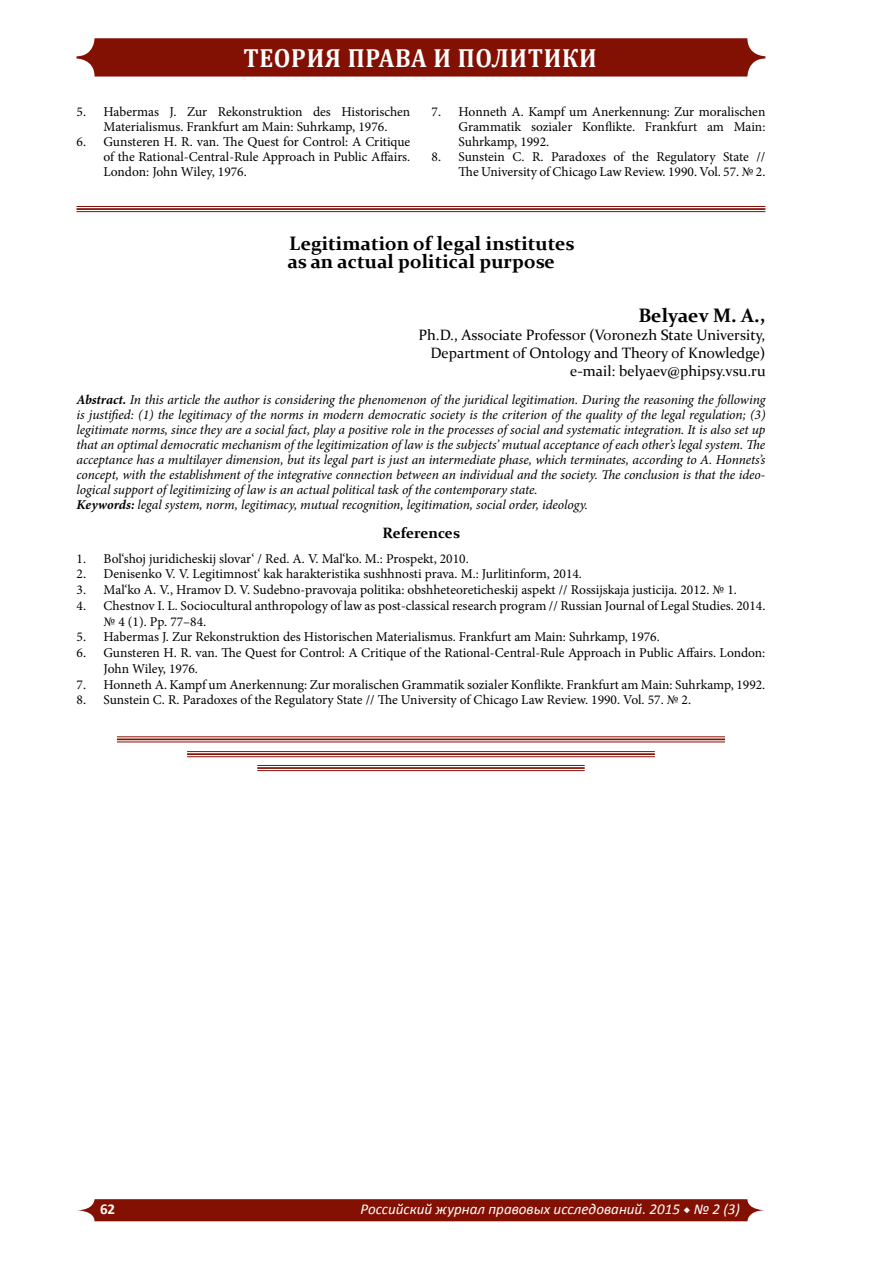
<style>
.page{position:relative;width:893px;height:1263px;background:#fff}
.page>*{position:absolute;margin:0;border:0;box-sizing:border-box;transform-origin:0 0}
.t1{font:700 26.4px "Cambria";letter-spacing:.03em;color:#fff;scale:.91 1}
.t2{font:700 19.5px/18px "Constantia";color:#000}
.t3{font:15px/18px "Constantia";color:#000;text-align:right}
.t4{font:italic 15px "Calibri";color:#fff}
.t5{font:700 15px "Constantia";color:#000}
.t6{font:700 15px "Calibri";color:#fff}
.t7{font:13.5px/15px "Minion Pro";color:#000;text-align:justify}
.t8{font:italic 13.5px/15px "Minion Pro";letter-spacing:-.01em;color:#000}
.s1{font-weight:700}
.s2{font-family:"Minion Pro"}
</style>
<div class="page">
<div style="left:77px;top:38px;width:688px;height:39px;background:#821003;border-radius:18px"></div>
<svg style="left:77px;top:1199px;width:688px;height:22px;background:#881b0f"></svg>
<hr style="left:77px;top:206px;width:688px;height:1px;background:#821003">
<hr style="left:77px;top:208px;width:688px;height:2px;background:#821003">
<hr style="left:77px;top:211px;width:688px;height:1px;background:#821003">
<hr style="left:117px;top:741px;width:608px;height:1px;background:#821003">
<hr style="left:117px;top:738px;width:608px;height:2px;background:#821003">
<hr style="left:117px;top:736px;width:608px;height:1px;background:#821003">
<hr style="left:187px;top:756px;width:468px;height:1px;background:#821003">
<hr style="left:187px;top:753px;width:468px;height:2px;background:#821003">
<hr style="left:187px;top:751px;width:468px;height:1px;background:#821003">
<hr style="left:257px;top:770px;width:328px;height:1px;background:#821003">
<hr style="left:257px;top:767px;width:328px;height:2px;background:#821003">
<hr style="left:257px;top:765px;width:328px;height:1px;background:#821003">
<h1 class="t1" style="left:243px;top:39px;width:390px">ТЕОРИЯ ПРАВА И ПОЛИТИКИ</h1>
<p class="t7" style="left:77px;top:104px;width:335px;text-align:center">5. Habermas J. Zur Rekonstruktion des Historischen<br>Materialismus. Frankfurt am Main: Suhrkamp, 1976.</p>
<p class="t7" style="left:104px;top:134px;width:308px;text-indent:-27px">6. Gunsteren H. R. van. The Quest for Control: A Critique of the Rational-Central-Rule Approach in Public Affairs.<br>London: John Wiley, 1976.</p>
<p class="t7" style="left:459px;top:104px;width:308px;text-indent:-27px">7. Honneth A. Kampf um Anerkennung: Zur moralischen Grammatik sozialer Konflikte. Frankfurt am Main:<br>Suhrkamp, 1992.</p>
<p class="t7" style="left:432px;top:149px;width:335px;text-align:right">8. Sunstein C. R. Paradoxes of the Regulatory State //<br>The University of Chicago Law Review. 1990. Vol. 57. № 2.</p>
<h2 class="t2" style="left:287px;top:234px;width:289px">Legitimation of legal institutes as an actual political purpose</h2>
<h2 class="t2" style="left:638px;top:306px;width:129px">Belyaev M. A.,</h2>
<p class="t3" style="left:419px;top:326px;width:348px">Ph.D., Associate Professor (Voronezh State University,<br>Department of Ontology and Theory of Knowledge) e-mail: belyaev@phipsy.vsu.ru</p>
<p class="t8" style="left:77px;top:392px;width:690px"><span class="s1">Abstract.</span> In this article the author is considering the phenomenon of the juridical legitimation. During the reasoning the following is justified: (1) the legitimacy of the norms in modern democratic society is the criterion of the quality of the legal regulation; (3) legitimate norms, since they are a social fact, play a positive role in the processes of social and systematic integration. It is also set up that an optimal democratic mechanism of the legitimization of law is the subjects’ mutual acceptance of each other’s legal system. The acceptance has a multilayer dimension, but its legal part is just an intermediate phase, which terminates, according to A. Honnets’s concept, with the establishment of the integrative connection between an individual and the society. The conclusion is that the ideo&shy;logical support of legitimizing of law is an actual political task of the contemporary state.<br><span class="s1">Keywords:</span> legal system, norm, legitimacy, mutual recognition, legitimation, social order, ideology.</p>
<p class="t5" style="left:382px;top:523px;width:79px">References</p>
<p class="t7" style="left:77px;top:551px;width:394px">1. Bol‘shoj juridicheskij slovar‘ / Red. A. V. Mal‘ko. M.: Prospekt, 2010.</p>
<p class="t7" style="left:77px;top:567px;width:507px">2. Denisenko V. V. Legitimnost‘ kak harakteristika sushhnosti prava. M.: Jurlitinform, 2014.</p>
<p class="t7" style="left:77px;top:582px;width:662px">3. Mal‘ko A. V., Hramov D. V. Sudebno-pravovaja politika: obshheteoreticheskij aspekt // Rossijskaja justicija. 2012. № 1.</p>
<p class="t7" style="left:104px;top:598px;width:663px;line-height:15.8px;text-indent:-27px">4. Chestnov I. L. Sociocultural anthropology of law as post-classical research program // Russian Journal of Legal Studies. 2014. № 4 (1). Pp. 77–84.</p>
<p class="t7" style="left:77px;top:630px;width:585px">5. Habermas J. Zur Rekonstruktion des Historischen Materialismus. Frankfurt am Main: Suhrkamp, 1976.</p>
<p class="t7" style="left:104px;top:645px;width:663px;line-height:15.8px;text-indent:-27px">6. Gunsteren H. R. van. The Quest for Control: A Critique of the Rational-Central-Rule Approach in Public Affairs. London:<br>John Wiley, 1976.</p>
<p class="t7" style="left:77px;top:677px;width:690px">7. Honneth A. Kampf um Anerkennung: Zur moralischen Grammatik sozialer Konflikte. Frankfurt am Main: Suhrkamp, 1992.</p>
<p class="t7" style="left:77px;top:693px;width:616px">8. Sunstein C. R. Paradoxes of the Regulatory State // The University of Chicago Law Review. 1990. Vol. 57. № 2.</p>
<p class="t6" style="left:100px;top:1200px;width:17px">62</p>
<p class="t4" style="left:361px;top:1199px;width:381px">Российский журнал правовых исследований. 2015 <span class="s2">◆</span> № 2 (3)</p>
</div>
